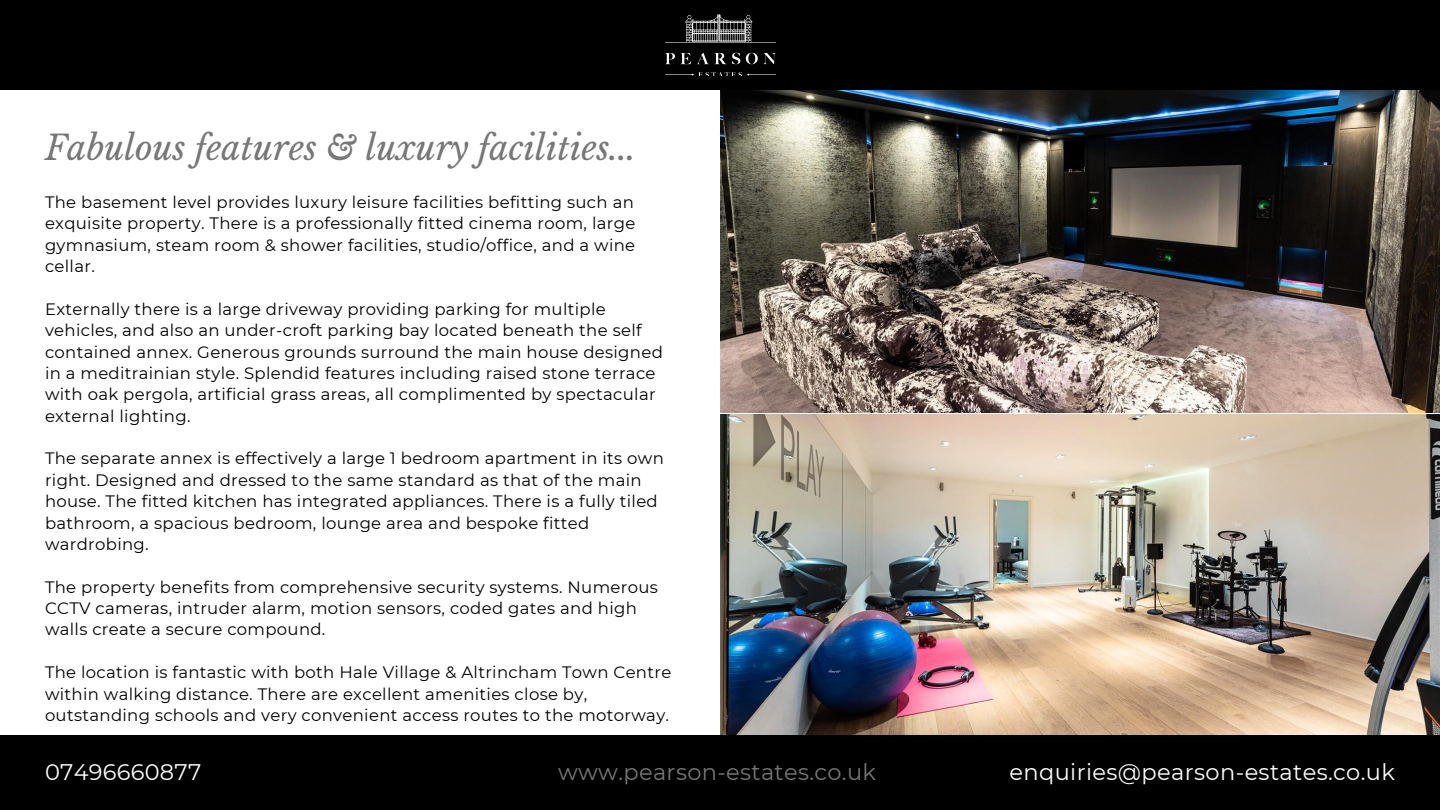
<style>
.page{position:relative;width:1440px;height:810px;background:#fff}
.page>*{position:absolute;margin:0;border:0;box-sizing:border-box;transform-origin:0 0}
.t1{font:italic 33.75px "Libre Baskerville";color:#777}
.t2{font:22.5px "Montserrat";letter-spacing:.015em;color:#fff}
.t3{font:22.5px "Montserrat";letter-spacing:.015em;color:#777}
.t4{font:16.5px/21.4px "Montserrat";letter-spacing:.02em;color:#000}
</style>
<div class="page">
<img style="left:720px;top:90px;width:720px;height:322px">
<img style="left:720px;top:414px;width:720px;height:322px">
<div style="left:0;top:736px;width:1440px;height:74px;background:#000"></div>
<div style="left:0;top:0;width:1440px;height:90px;background:#000"></div>
<img style="left:665px;top:14px;width:110px;height:62px">
<p class="t1" style="left:45px;top:127px;width:593px">Fabulous features &amp; luxury facilities...</p>
<p class="t4" style="left:45px;top:191px;width:592px;text-align:justify">The basement level provides luxury leisure facilities befitting such an exquisite property. There is a professionally fitted cinema room, large gymnasium, steam room &amp; shower facilities, studio/office, and a wine cellar.</p>
<p class="t4" style="left:45px;top:298px;width:619px">Externally there is a large driveway providing parking for multiple vehicles, and also an under-croft parking bay located beneath the self contained annex. Generous grounds surround the main house designed in a meditrainian style. Splendid features including raised stone terrace with oak pergola, artificial grass areas, all complimented by spectacular external lighting.</p>
<p class="t4" style="left:45px;top:448px;width:620px">The separate annex is effectively a large 1 bedroom apartment in its own right. Designed and dressed to the same standard as that of the main house. The fitted kitchen has integrated appliances. There is a fully tiled bathroom, a spacious bedroom, lounge area and bespoke fitted wardrobing.</p>
<p class="t4" style="left:45px;top:576px;width:614px">The property benefits from comprehensive security systems. Numerous<br>CCTV cameras, intruder alarm, motion sensors, coded gates and high walls create a secure compound.</p>
<p class="t4" style="left:45px;top:662px;width:628px">The location is fantastic with both Hale Village &amp; Altrincham Town Centre within walking distance. There are excellent amenities close by, outstanding schools and very convenient access routes to the motorway.</p>
<p class="t2" style="left:45px;top:758px;width:158px">07496660877</p>
<p class="t3" style="left:558px;top:758px;width:319px">www.pearson-estates.co.uk</p>
<p class="t2" style="left:1010px;top:758px;width:387px">enquiries@pearson-estates.co.uk</p>
</div>
